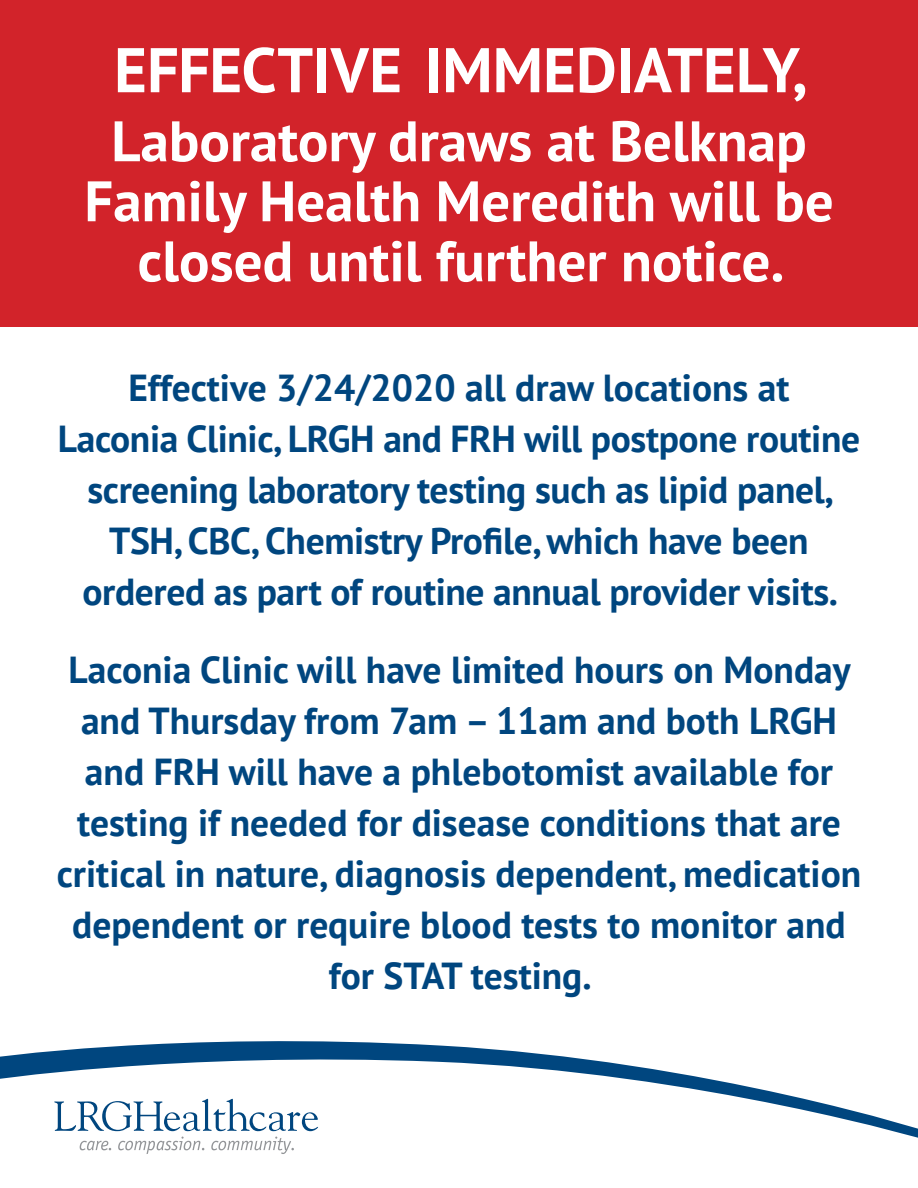
<style>
.page{position:relative;width:918px;height:1188px;background:#fff}
.page>*{position:absolute;margin:0;border:0;box-sizing:border-box;transform-origin:0 0}
.t1{font:700 63px "PT Sans";color:#fff}
.t2{font:700 57px/60px "PT Sans";color:#fff;text-align:center}
.t3{font:700 37.5px/51px "PT Sans";color:#00467f;text-align:center}
</style>
<div class="page">
<div style="left:0;top:0;width:918px;height:326px;background:#d2232a"></div>
<svg style="left:80px;top:1142px;width:31px;height:8px"></svg>
<svg style="left:118px;top:1142px;width:86px;height:12px"></svg>
<svg style="left:211px;top:1142px;width:83px;height:12px"></svg>
<svg style="left:0;top:1041px;width:918px;height:101px"></svg>
<h1 class="t1" style="left:114px;top:28px;width:694px">EFFECTIVE IMMEDIATELY,</h1>
<h2 class="t2" style="left:84px;top:110px;width:751px">Laboratory draws at Belknap<br>Family Health Meredith will be closed until further notice.</h2>
<p class="t3" style="left:58px;top:362px;width:804px">Effective 3/24/2020 all draw locations at<br>Laconia Clinic, LRGH and FRH will postpone routine screening laboratory testing such as lipid panel, TSH, CBC, Chemistry Profile, which have been ordered as part of routine annual provider visits.</p>
<p class="t3" style="left:57px;top:644px;width:806px">Laconia Clinic will have limited hours on Monday and Thursday from 7am – 11am and both LRGH and FRH will have a phlebotomist available for testing if needed for disease conditions that are critical in nature, diagnosis dependent, medication dependent or require blood tests to monitor and for STAT testing.</p>
</div>
